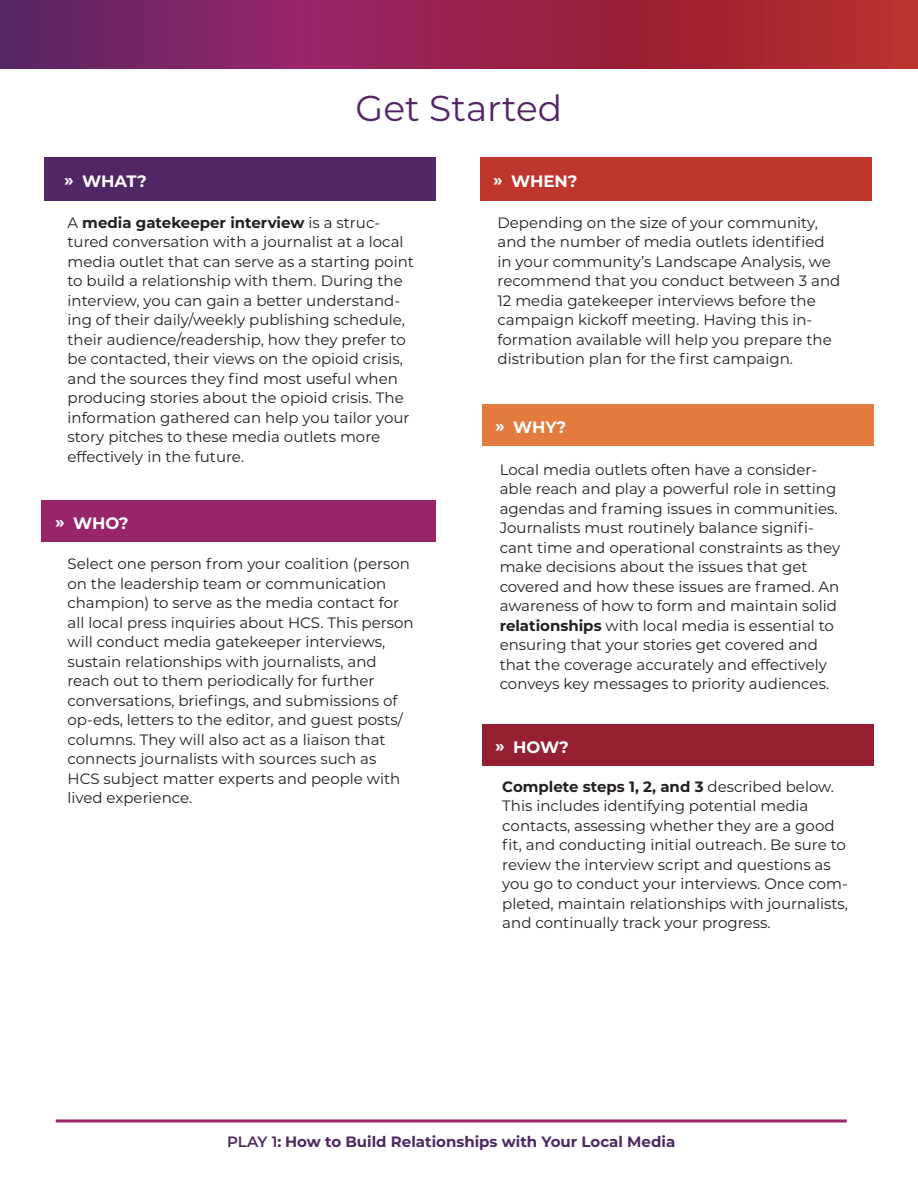
<style>
.page{position:relative;width:918px;height:1188px;background:#fff}
.page>*{position:absolute;margin:0;border:0;box-sizing:border-box;transform-origin:0 0}
.t1{font:36px "Montserrat";color:#522564}
.t2{font:700 16.5px "Montserrat";letter-spacing:-.01em;color:#fff}
.t3{font:15px/19.5px "Montserrat";color:#231f20}
.t4{font:700 15px "Montserrat";color:#4d2860}
.s1{font-weight:700}
.s2{font-weight:600}
</style>
<div class="page">
<hr style="left:56px;top:1119px;width:791px;height:3px;background:#992569">
<svg style="left:0;top:0;width:918px;height:69px;background:#92254d"></svg>
<div style="left:44px;top:157px;width:392px;height:43px;background:#522564"></div>
<div style="left:42px;top:501px;width:394px;height:41px;background:#992569"></div>
<div style="left:482px;top:404px;width:391px;height:42px;background:#e27b3d"></div>
<div style="left:482px;top:725px;width:391px;height:41px;background:#971f32"></div>
<div style="left:480px;top:157px;width:392px;height:43px;background:#bf362d"></div>
<p class="t2" style="left:64px;top:169px;width:84px">» WHAT?</p>
<h1 class="t1" style="left:356px;top:83px;width:208px">Get Started</h1>
<p class="t2" style="left:493px;top:169px;width:86px">» WHEN?</p>
<p class="t3" style="left:68px;top:212px;width:348px">A <span class="s1">media gatekeeper interview</span> is a struc&shy;tured conversation with a journalist at a local media outlet that can serve as a starting point to build a relationship with them. During the interview, you can gain a better understand&shy;ing of their daily/weekly publishing schedule, their audience/readership, how they prefer to be contacted, their views on the opioid crisis, and the sources they find most useful when producing stories about the opioid crisis. The information gathered can help you tailor your story pitches to these media outlets more effectively in the future.</p>
<p class="t2" style="left:55px;top:512px;width:75px">» WHO?</p>
<p class="t3" style="left:68px;top:554px;width:348px">Select one person from your coalition (person on the leadership team or communication champion) to serve as the media contact for all local press inquiries about HCS. This person will conduct media gatekeeper interviews, sustain relationships with journalists, and reach out to them periodically for further conversations, briefings, and submissions of op-eds, letters to the editor, and guest posts/ columns. They will also act as a liaison that connects journalists with sources such as<br>HCS subject matter experts and people with lived experience.</p>
<p class="t3" style="left:498px;top:212px;width:344px">Depending on the size of your community, and the number of media outlets identified in your community’s Landscape Analysis, we recommend that you conduct between 3 and 12 media gatekeeper interviews before the campaign kickoff meeting. Having this in&shy;formation available will help you prepare the distribution plan for the first campaign.</p>
<p class="t2" style="left:495px;top:415px;width:73px">» WHY?</p>
<p class="t3" style="left:500px;top:459px;width:342px">Local media outlets often have a consider&shy;able reach and play a powerful role in setting agendas and framing issues in communities.<br>Journalists must routinely balance signifi&shy;cant time and operational constraints as they make decisions about the issues that get covered and how these issues are framed. An awareness of how to form and maintain solid <span class="s1">relationships</span> with local media is essential to ensuring that your stories get covered and that the coverage accurately and effectively conveys key messages to priority audiences.</p>
<p class="t2" style="left:495px;top:736px;width:75px">» HOW?</p>
<p class="t3" style="left:502px;top:776px;width:347px"><span class="s1">Complete steps 1, 2, and 3</span> described below.<br>This includes identifying potential media contacts, assessing whether they are a good fit, and conducting initial outreach. Be sure to review the interview script and questions as you go to conduct your interviews. Once com&shy;pleted, maintain relationships with journalists, and continually track your progress.</p>
<p class="t4" style="left:227px;top:1131px;width:450px"><span class="s2">PLAY 1</span>: How to Build Relationships with Your Local Media</p>
</div>
